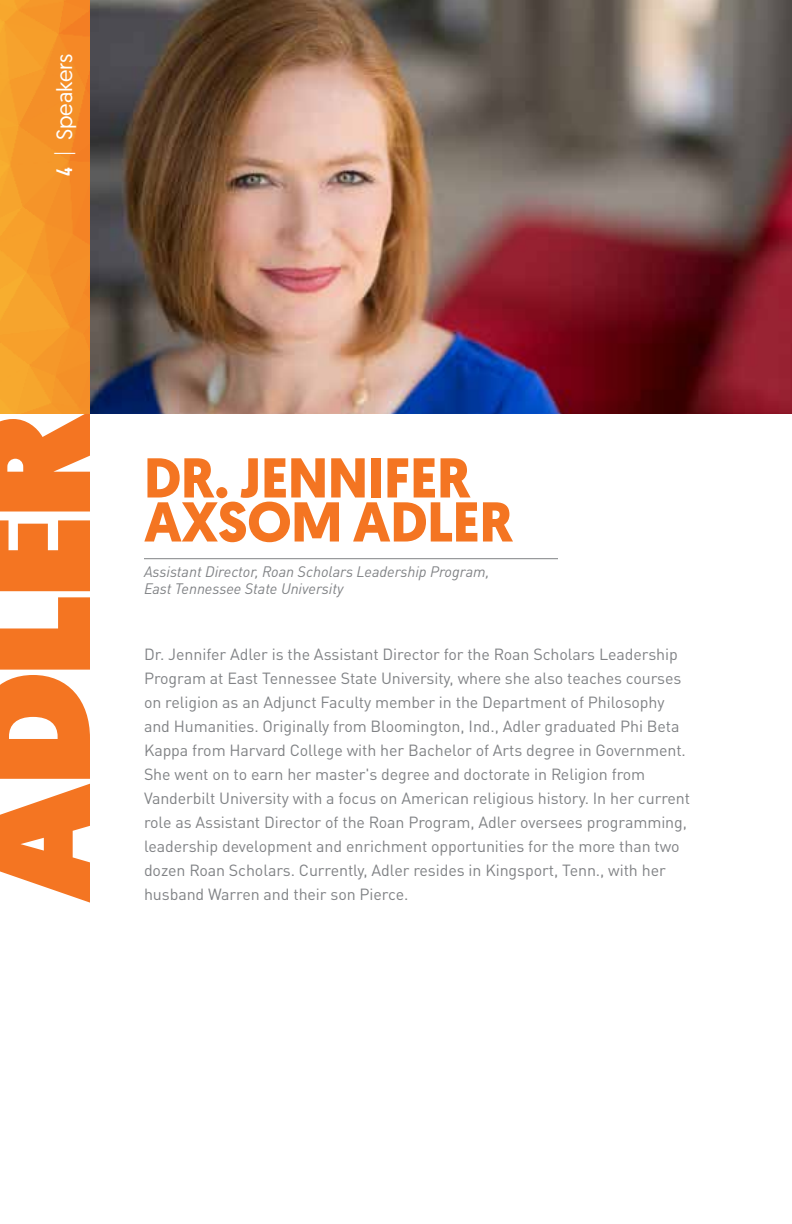
<style>
.page{position:relative;width:792px;height:1224px;background:#fff}
.page>*{position:absolute;margin:0;border:0;box-sizing:border-box;transform-origin:0 0}
.t1{font:900 162px "Geomanist";letter-spacing:-.005em;color:#f47522}
.t2{font:700 56px/44px "Geomanist";letter-spacing:-.005em;color:#f47522}
.t3{font:22px "Geomanist";letter-spacing:-.005em;color:#fff}
.t4{font:16px/24px "DIN Pro";letter-spacing:-.005em;color:#808285}
.t5{font:italic 15px/17.2px "DIN Pro";letter-spacing:-.005em;color:#808285}
.s1{font-family:"DIN Pro";font-weight:700;font-stretch:condensed}
.s2{font-weight:300}
</style>
<div class="page">
<img style="left:90px;top:0;width:702px;height:414px">
<hr style="left:144px;top:558px;width:414px;height:1px;background:#808285">
<div style="left:0;top:0;width:90px;height:414px;background:linear-gradient(to right,#f7a92e,#f48726)"></div>
<h3 class="t3" style="left:50px;top:176px;width:123px;rotate:-90deg"><span class="s1">4</span> <span class="s2">|</span> Speakers</h3>
<h1 class="t1" style="left:-73px;top:903px;width:494px;rotate:-90deg">ADLER</h1>
<h2 class="t2" style="left:144px;top:456px;width:371px">DR. JENNIFER<br>AXSOM ADLER</h2>
<p class="t5" style="left:144px;top:562px;width:347px">Assistant Director, Roan Scholars Leadership Program,<br>East Tennessee State University</p>
<p class="t4" style="left:144px;top:641px;width:548px">Dr. Jennifer Adler is the Assistant Director for the Roan Scholars Leadership Program at East Tennessee State University, where she also teaches courses on religion as an Adjunct Faculty member in the Department of Philosophy and Humanities. Originally from Bloomington, Ind., Adler graduated Phi Beta Kappa from Harvard College with her Bachelor of Arts degree in Government.<br>She went on to earn her master's degree and doctorate in Religion from Vanderbilt University with a focus on American religious history. In her current role as Assistant Director of the Roan Program, Adler oversees programming, leadership development and enrichment opportunities for the more than two dozen Roan Scholars. Currently, Adler resides in Kingsport, Tenn., with her husband Warren and their son Pierce.</p>
</div>
